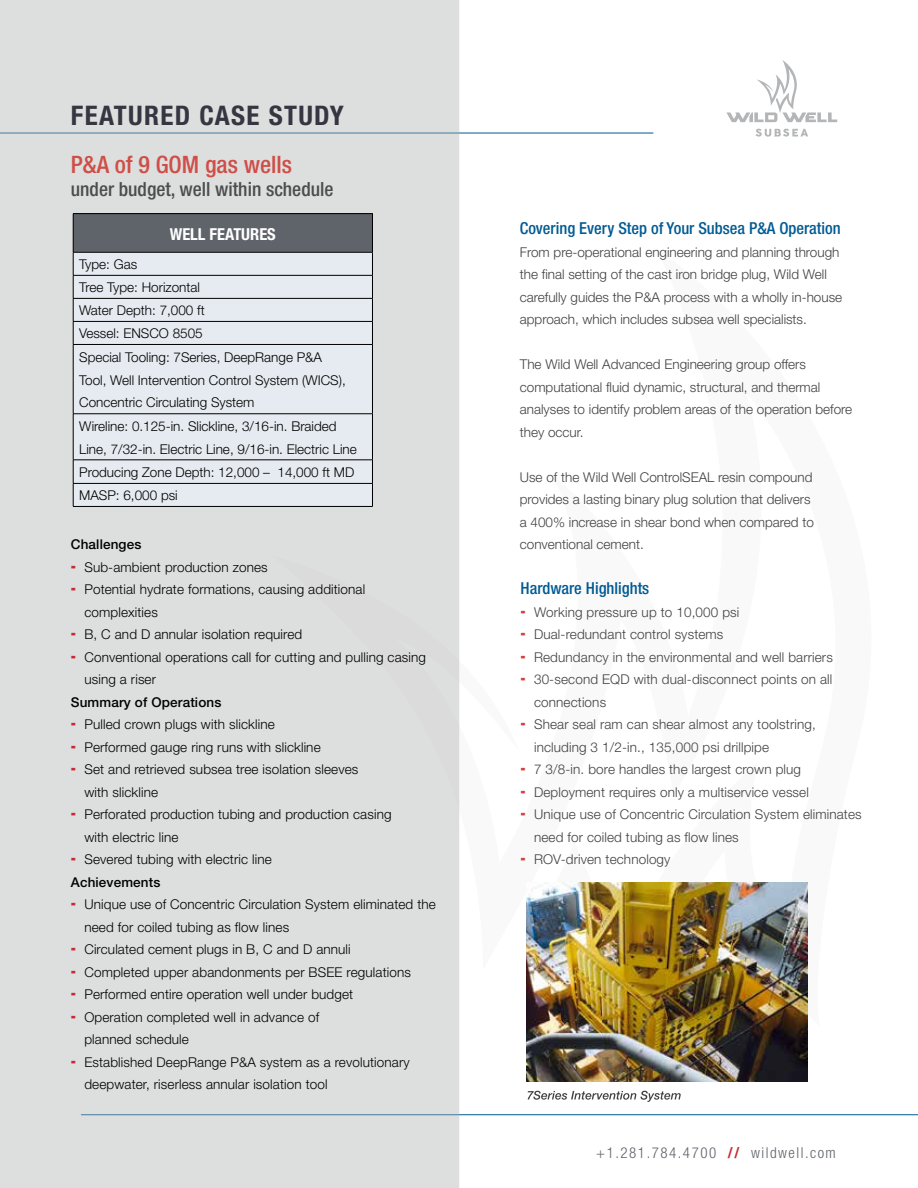
<style>
.page{position:relative;width:918px;height:1188px;background:#fff}
.page>*{position:absolute;margin:0;border:0;box-sizing:border-box;transform-origin:0 0}
.t1{font:700 condensed 27px "Helvetica Neue";letter-spacing:.05em;color:#343741}
.t2{font:500 condensed 24px "Helvetica Neue";color:#cf4e47}
.t3{font:500 condensed 19.5px "Helvetica Neue";color:#4d4d4f}
.t4{font:500 condensed 16.5px "Helvetica Neue";color:#005b94}
.t5{font:700 condensed 16.5px "Helvetica Neue";color:#fff}
.t6{font:300 condensed 15px "Helvetica Neue LT Std";letter-spacing:.1em;color:#5f636a}
.t7{font:300 13.5px/22.5px "Helvetica Neue";letter-spacing:.01em;color:#000}
.t8{font:300 13.5px/22.5px "Helvetica Neue";color:#414042}
.t9{font:500 13.5px "Helvetica Neue";letter-spacing:.01em;color:#000}
.s1{font-family:"Helvetica Neue";font-weight:700;color:#c82934}
</style>
<div class="page">
<hr style="left:0;top:133px;width:653px;height:1px;background:#005b94">
<hr style="left:81px;top:1114px;width:837px;height:1px;background:#005b94">
<svg style="left:726px;top:60px;width:111px;height:62px"></svg>
<svg style="left:755px;top:129px;width:53px;height:8px"></svg>
<div style="left:0;top:0;width:459px;height:1188px;background:#dddede"></div>
<div style="left:73px;top:214px;width:299px;height:38px;background:#5f636a"></div>
<div style="left:74px;top:253px;width:298px;height:252px;background:#e5ebf0"></div>
<hr style="left:73px;top:213px;width:300px;height:1px;background:#000">
<hr style="left:73px;top:214px;width:1px;height:38px;background:#000">
<hr style="left:372px;top:214px;width:1px;height:38px;background:#000">
<hr style="left:73px;top:252px;width:300px;height:1px;background:#000">
<hr style="left:73px;top:275px;width:300px;height:1px;background:#000">
<hr style="left:73px;top:298px;width:300px;height:1px;background:#000">
<hr style="left:73px;top:321px;width:300px;height:1px;background:#000">
<svg style="left:73px;top:252px;width:1px;height:92px"></svg>
<svg style="left:372px;top:252px;width:1px;height:92px"></svg>
<hr style="left:73px;top:344px;width:300px;height:1px;background:#000">
<hr style="left:73px;top:345px;width:1px;height:69px;background:#000">
<hr style="left:372px;top:345px;width:1px;height:69px;background:#000">
<hr style="left:73px;top:414px;width:300px;height:1px;background:#000">
<hr style="left:73px;top:414px;width:1px;height:46px;background:#000">
<hr style="left:372px;top:414px;width:1px;height:46px;background:#000">
<hr style="left:73px;top:460px;width:300px;height:1px;background:#000">
<hr style="left:73px;top:483px;width:300px;height:1px;background:#000">
<svg style="left:73px;top:460px;width:1px;height:46px"></svg>
<svg style="left:372px;top:461px;width:1px;height:45px"></svg>
<hr style="left:73px;top:506px;width:300px;height:1px;background:#000">
<svg style="left:528px;top:1091px;width:153px;height:11px"></svg>
<img style="left:526px;top:882px;width:282px;height:199px">
<h1 class="t1" style="left:71px;top:99px;width:274px">FEATURED CASE STUDY</h1>
<h2 class="t2" style="left:71px;top:150px;width:223px">P&amp;A of 9 GOM gas wells</h2>
<h3 class="t3" style="left:71px;top:177px;width:264px">under budget, well within schedule</h3>
<p class="t5" style="left:170px;top:224px;width:108px">WELL FEATURES</p>
<p class="t7" style="left:79px;top:253px;width:268px;line-height:23px">Type: Gas<br>Tree Type: Horizontal<br>Water Depth: 7,000 ft<br>Vessel: ENSCO 8505<br>Special Tooling: 7Series, DeepRange P&amp;A<br>Tool, Well Intervention Control System (WICS),<br>Concentric Circulating System</p>
<p class="t7" style="left:79px;top:414px;width:279px;line-height:23.1px">Wireline: 0.125-in. Slickline, 3/16-in. Braided Line, 7/32-in. Electric Line, 9/16-in. Electric Line Producing Zone Depth: 12,000 – 14,000 ft MD MASP: 6,000 psi</p>
<p class="t9" style="left:71px;top:536px;width:72px">Challenges</p>
<p class="t7" style="left:84px;top:555px;width:343px">Sub-ambient production zones<br>Potential hydrate formations, causing additional complexities<br>B, C and D annular isolation required<br>Conventional operations call for cutting and pulling casing using a riser</p>
<p class="t9" style="left:71px;top:694px;width:152px">Summary of Operations</p>
<p class="t7" style="left:84px;top:713px;width:309px">Pulled crown plugs with slickline<br>Performed gauge ring runs with slickline<br>Set and retrieved subsea tree isolation sleeves<br>with slickline<br>Perforated production tubing and production casing with electric line<br>Severed tubing with electric line</p>
<p class="t9" style="left:71px;top:874px;width:91px">Achievements</p>
<p class="t7" style="left:84px;top:893px;width:353px">Unique use of Concentric Circulation System eliminated the need for coiled tubing as flow lines<br>Circulated cement plugs in B, C and D annuli<br>Completed upper abandonments per BSEE regulations Performed entire operation well under budget<br>Operation completed well in advance of<br>planned schedule<br>Established DeepRange P&amp;A system as a revolutionary deepwater, riserless annular isolation tool</p>
<p class="t4" style="left:520px;top:218px;width:322px">Covering Every Step of Your Subsea P&amp;A Operation</p>
<p class="t8" style="left:520px;top:240px;width:324px">From pre-operational engineering and planning through the final setting of the cast iron bridge plug, Wild Well carefully guides the P&amp;A process with a wholly in-house approach, which includes subsea well specialists.</p>
<p class="t8" style="left:520px;top:353px;width:334px">The Wild Well Advanced Engineering group offers computational fluid dynamic, structural, and thermal analyses to identify problem areas of the operation before they occur.</p>
<p class="t8" style="left:520px;top:465px;width:296px">Use of the Wild Well ControlSEAL resin compound provides a lasting binary plug solution that delivers a 400% increase in shear bond when compared to conventional cement.</p>
<p class="t4" style="left:521px;top:578px;width:130px">Hardware Highlights</p>
<p class="t8" style="left:534px;top:600px;width:329px">Working pressure up to 10,000 psi<br>Dual-redundant control systems<br>Redundancy in the environmental and well barriers 30-second EQD with dual-disconnect points on all connections<br>Shear seal ram can shear almost any toolstring, including 3 1/2-in., 135,000 psi drillpipe<br>7 3/8-in. bore handles the largest crown plug Deployment requires only a multiservice vessel<br>Unique use of Concentric Circulation System eliminates need for coiled tubing as flow lines<br>ROV-driven technology</p>
<p class="t6" style="left:596px;top:1144px;width:241px">+1.281.784.4700 <span class="s1">//</span> wildwell.com</p>
</div>
